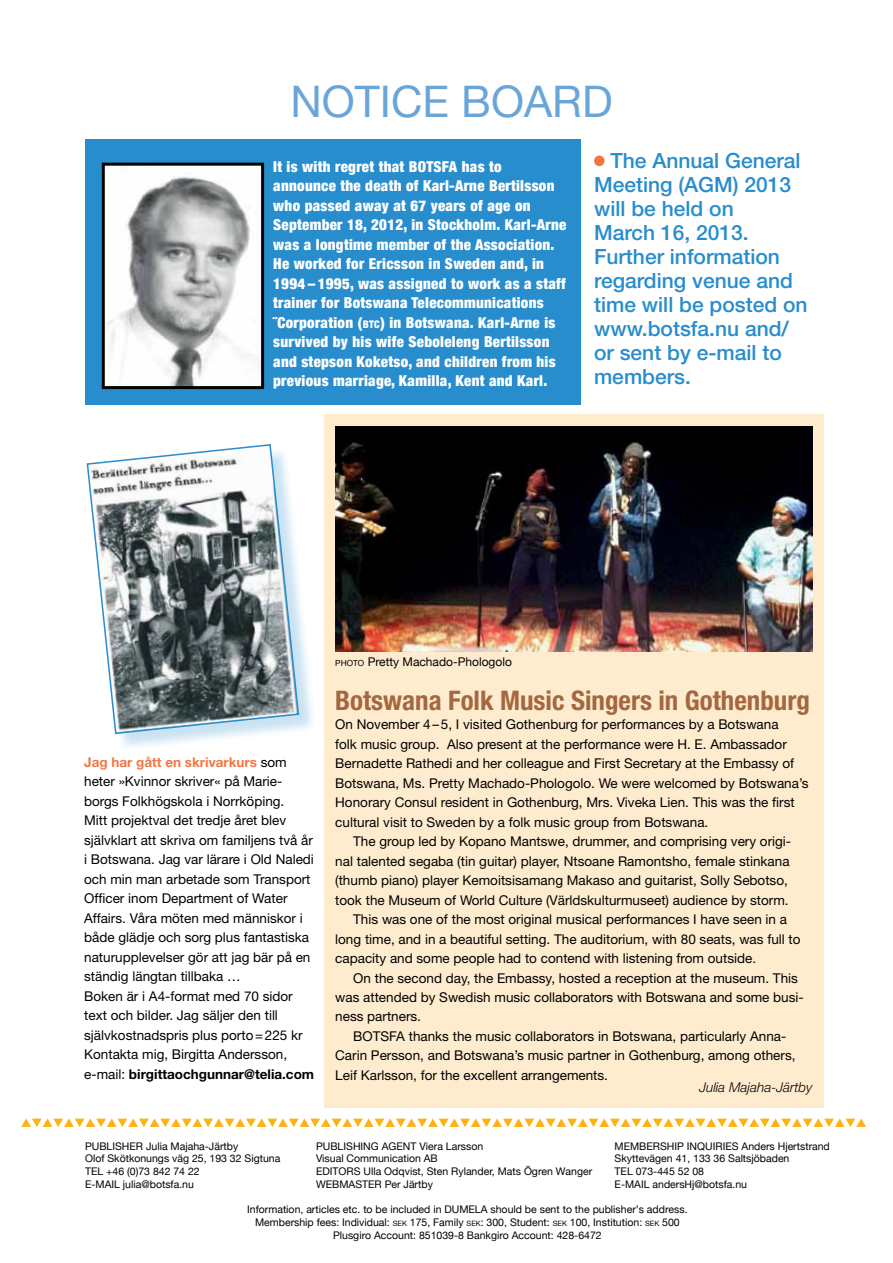
<style>
.page{position:relative;width:893px;height:1263px;background:#fff}
.page>*{position:absolute;margin:0;border:0;box-sizing:border-box;transform-origin:0 0}
.t1{font:43.5px "Helvetica Neue";color:#6aa5d9}
.t2{font:700 condensed 27px "Helvetica Neue";color:#a5673f}
.t3{font:500 21px/24px "Helvetica Neue";color:#288dcd}
.t4{font:900 condensed 15px/19.5px "Helvetica Neue";letter-spacing:.02em;color:#fff}
.t5{font:13.5px/19.5px "Helvetica Neue";color:#000}
.t6{font:italic 300 13.5px "Helvetica Neue";color:#000}
.t7{font:12px "Helvetica Neue";color:#000}
.t8{font:10.5px/12.8px "Helvetica Neue";color:#000;text-align:center}
.s1{font-weight:700;color:#f47643}
.s2{font-size:10.5px}
.s3{font-weight:700}
.s4{font-size:8.4px}
.s5{font-size:7.35px}
.s6{font-style:inherit}
</style>
<div class="page">
<div style="left:324px;top:414px;width:500px;height:693px;background:#ffecce"></div>
<svg style="left:21px;top:1118px;width:845px;height:9px"></svg>
<div style="left:594px;top:156px;width:11px;height:10px;border:3px solid #f47643;border-radius:50%"></div>
<div style="left:85px;top:139px;width:495px;height:266px;background:#288dcd"></div>
<img style="left:106px;top:167px;width:154px;height:218px">
<div style="left:102px;top:163px;width:162px;height:226px;border:3px solid #000"></div>
<div style="left:89px;top:447px;width:228px;height:305px;background:#288dcd;opacity:.25"></div>
<svg style="left:86px;top:444px;width:214px;height:291px"></svg>
<img style="left:335px;top:427px;width:477px;height:224px">
<h1 class="t1" style="left:290px;top:64px;width:319px">Notice Board</h1>
<h3 class="t3" style="left:594px;top:149px;width:215px"><span class="s1">•</span> The Annual General<br>Meeting (AGM) 2013 will be held on<br>March 16, 2013.<br>Further information regarding venue and time will be posted on www.botsfa.nu and/ or sent by e-mail to members.</h3>
<p class="t4" style="left:273px;top:156px;width:295px">It is with regret that BOTSFA has to announce the death of Karl-Arne Bertilsson who passed away at 67 years of age on September 18, 2012, in Stockholm. Karl-Arne was a longtime member of the Association.<br>He worked for Ericsson in Sweden and, in 1994 – 1995, was assigned to work as a staff trainer for Botswana Telecommunications ¨Corporation (<span class="s2">btc</span>) in Botswana. Karl-Arne is survived by his wife Seboleleng Bertilsson and stepson Koketso, and children from his previous marriage, Kamilla, Kent and Karl.</p>
<p class="t5" style="left:84px;top:752px;width:231px"><span class="s1">Jag har gått en skrivarkurs</span> som heter »Kvinnor skriver« på Marie&shy;borgs Folkhögskola i Norrköping.<br>Mitt projektval det tredje året blev självklart att skriva om familjens två år i Botswana. Jag var lärare i Old Naledi och min man arbetade som Transport Officer inom Department of Water Affairs. Våra möten med människor i både glädje och sorg plus fantastiska naturupplevelser gör att jag bär på en ständig längtan tillbaka …<br>Boken är i A4-format med 70 sidor text och bilder. Jag säljer den till självkostnadspris plus porto=225 kr Kontakta mig, Birgitta Andersson, e-mail: <span class="s3">birgittaochgunnar@telia.com</span></p>
<p class="t7" style="left:335px;top:652px;width:178px"><span class="s4">PHOTO</span> Pretty Machado-Phologolo</p>
<h2 class="t2" style="left:335px;top:684px;width:476px">Botswana Folk Music Singers in Gothenburg</h2>
<p class="t5" style="left:335px;top:714px;width:475px">On November 4–5, I visited Gothenburg for performances by a Botswana<br>folk music group. Also present at the performance were H. E. Ambassador Bernadette Rathedi and her colleague and First Secretary at the Embassy of Botswana, Ms. Pretty Machado-Phologolo. We were welcomed by Botswana’s Honorary Consul resident in Gothenburg, Mrs. Viveka Lien. This was the first cultural visit to Sweden by a folk music group from Botswana.</p>
<p class="t5" style="left:353px;top:831px;width:439px">The group led by Kopano Mantswe, drummer, and comprising very origi-</p>
<p class="t5" style="left:335px;top:851px;width:456px">nal talented segaba (tin guitar) player, Ntsoane Ramontsho, female stinkana</p>
<p class="t5" style="left:335px;top:870px;width:454px">(thumb piano) player Kemoitsisamang Makaso and guitarist, Solly Sebotso,</p>
<p class="t5" style="left:335px;top:890px;width:455px">took the Museum of World Culture (Världskulturmuseet) audience by storm.</p>
<p class="t5" style="left:353px;top:909px;width:435px">This was one of the most original musical performances I have seen in a</p>
<p class="t5" style="left:335px;top:929px;width:467px">long time, and in a beautiful setting. The auditorium, with 80 seats, was full to</p>
<p class="t5" style="left:335px;top:948px;width:422px">capacity and some people had to contend with listening from outside.</p>
<p class="t5" style="left:353px;top:968px;width:446px">On the second day, the Embassy, hosted a reception at the museum. This</p>
<p class="t5" style="left:335px;top:987px;width:470px">was attended by Swedish music collaborators with Botswana and some busi-</p>
<p class="t5" style="left:335px;top:1007px;width:87px">ness partners.</p>
<p class="t5" style="left:353px;top:1026px;width:435px">BOTSFA thanks the music collaborators in Botswana, particularly Anna-</p>
<p class="t5" style="left:335px;top:1046px;width:462px">Carin Persson, and Botswana’s music partner in Gothenburg, among others,</p>
<p class="t5" style="left:335px;top:1065px;width:274px">Leif Karlsson, for the excellent arrangements.</p>
<p class="t6" style="left:699px;top:1079px;width:115px">Julia Majaha-Järtby</p>
<p class="t8" style="left:85px;top:1139px;width:155px">Publisher Julia Majaha-Järtby</p>
<p class="t8" style="left:316px;top:1139px;width:169px">publishing agent Viera Larsson</p>
<p class="t8" style="left:615px;top:1139px;width:217px">Membership inquiries Anders Hjertstrand</p>
<p class="t8" style="left:85px;top:1151px;width:197px">Olof Skötkonungs väg 25, 193 32 Sigtuna</p>
<p class="t8" style="left:316px;top:1151px;width:123px">Visual Communication AB</p>
<p class="t8" style="left:615px;top:1151px;width:176px">Skyttevägen 41, 133 36 Saltsjöbaden</p>
<p class="t8" style="left:85px;top:1164px;width:116px">Tel +46 (0)73 842 74 22</p>
<p class="t8" style="left:316px;top:1164px;width:278px">Ed ito rs Ulla Odqvist, Sten Rylander, Mats Ögren Wanger</p>
<p class="t8" style="left:615px;top:1164px;width:91px">Tel 073-445 52 08</p>
<p class="t8" style="left:85px;top:1177px;width:110px">e-mail julia@botsfa.nu</p>
<p class="t8" style="left:316px;top:1177px;width:25px">webmast</p>
<p class="t8" style="left:368px;top:1177px;width:66px">er Per Järtby</p>
<p class="t8" style="left:615px;top:1177px;width:134px">e-mail andersHj@botsfa.nu</p>
<p class="t8" style="left:247px;top:1202px;width:442px">I nformation, articles etc. to be included in Dum ela should be sent to the publisher’s address.<br>Membership fees: I ndividual: <span class="s5">SEK</span> 175, Family <span class="s5">SEK</span><span class="s6">:</span> 300, Student: <span class="s5">SEK</span> 100, I nstitution: <span class="s5">SEK</span> 500<br>Plusgiro Account: 851039-8 Bankgiro Account: 428-6472</p>
</div>
